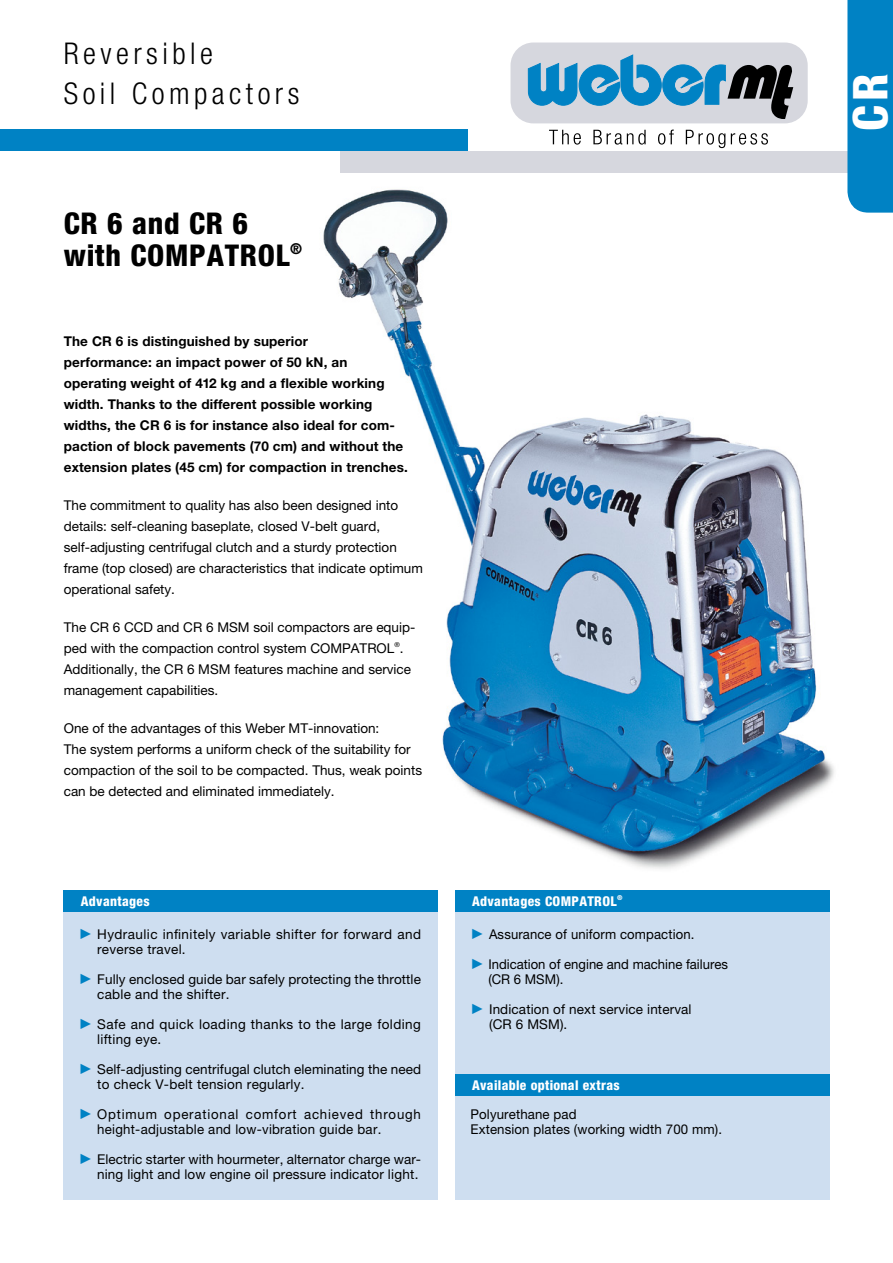
<style>
.page{position:relative;width:893px;height:1263px;background:#fff}
.page>*{position:absolute;margin:0;border:0;box-sizing:border-box;transform-origin:0 0}
.t1{font:800 condensed 48px "Helvetica Neue LT Pro";color:#fff}
.t2{font:300 condensed 30px/40.3px "Helvetica Neue LT Pro";letter-spacing:.15em;color:#000}
.t3{font:800 condensed 30px/31.5px "Helvetica Neue LT Pro";letter-spacing:.025em;color:#000}
.t4{font:13.5px/21px "Helvetica Neue LT Pro";color:#000}
.t5{font:700 13.5px/21px "Helvetica Neue LT Pro";letter-spacing:.01em;color:#000}
.t6{font:13.5px/15px "Helvetica Neue LT Pro";letter-spacing:.03em;color:#000}
.t7{font:13.5px/15px "Helvetica Neue LT Pro";letter-spacing:.06em;color:#000}
.t8{font:800 condensed 13.5px "Helvetica Neue LT Pro";letter-spacing:.025em;color:#fff}
.s1{color:#0082c4}
</style>
<div class="page">
<img style="left:323px;top:172px;width:524px;height:697px">
<div style="left:340px;top:151px;width:553px;height:21px;background:#d6d7de"></div>
<div style="left:0;top:130px;width:468px;height:21px;background:#0082c4"></div>
<div style="left:510px;top:43px;width:298px;height:80px;background:#d6d7de;border-radius:23px"></div>
<svg style="left:528px;top:55px;width:265px;height:64px"></svg>
<svg style="left:549px;top:130px;width:32px;height:15px"></svg>
<svg style="left:593px;top:130px;width:53px;height:15px"></svg>
<svg style="left:658px;top:130px;width:16px;height:15px"></svg>
<svg style="left:686px;top:130px;width:39px;height:18px"></svg>
<svg style="left:731px;top:133px;width:37px;height:12px"></svg>
<div style="left:847px;top:0;width:46px;height:213px;background:#0082c4"></div>
<div style="left:455px;top:898px;width:374px;height:302px;background:#cedef0"></div>
<div style="left:64px;top:898px;width:374px;height:302px;background:#cedef0"></div>
<div style="left:64px;top:890px;width:374px;height:21px;background:#0082c4"></div>
<div style="left:455px;top:1075px;width:374px;height:21px;background:#0082c4"></div>
<div style="left:455px;top:890px;width:374px;height:21px;background:#0082c4"></div>
<h2 class="t2" style="left:64px;top:33px;width:237px">Reversible<br>Soil Compactors</h2>
<h2 class="t3" style="left:64px;top:207px;width:240px">CR 6 and CR 6 with COMPATROL<sup>®</sup></h2>
<p class="t5" style="left:64px;top:330px;width:346px">The CR 6 is distinguished by superior<br>performance: an impact power of 50 kN, an operating weight of 412 kg and a flexible working width. Thanks to the different possible working widths, the CR 6 is for instance also ideal for com&shy;paction of block pavements (70 cm) and without the extension plates (45 cm) for compaction in trenches.</p>
<p class="t4" style="left:64px;top:494px;width:361px">The commitment to quality has also been designed into details: self-cleaning baseplate, closed V-belt guard, self-adjusting centrifugal clutch and a sturdy protection frame (top closed) are characteristics that indicate optimum operational safety.</p>
<p class="t4" style="left:64px;top:616px;width:353px">The CR 6 CCD and CR 6 MSM soil compactors are equip&shy;ped with the compaction control system COMPATROL<sup>®</sup>.<br>Additionally, the CR 6 MSM features machine and service management capabilities.</p>
<p class="t4" style="left:64px;top:717px;width:360px">One of the advantages of this Weber MT-innovation:<br>The system performs a uniform check of the suitability for compaction of the soil to be compacted. Thus, weak points can be detected and eliminated immediately.</p>
<p class="t8" style="left:81px;top:892px;width:70px">Advantages</p>
<p class="t6" style="left:97px;top:927px;width:325px;text-indent:-19px"><span class="s1">✓</span> Hydraulic infinitely variable shifter for forward and reverse travel.</p>
<p class="t4" style="left:97px;top:972px;width:325px;line-height:15px;text-indent:-19px"><span class="s1">✓</span> Fully enclosed guide bar safely protecting the throttle cable and the shifter.</p>
<p class="t6" style="left:97px;top:1017px;width:325px;text-indent:-19px"><span class="s1">✓</span> Safe and quick loading thanks to the large folding lifting eye.</p>
<p class="t4" style="left:97px;top:1062px;width:325px;line-height:15px;text-indent:-19px"><span class="s1">✓</span> Self-adjusting centrifugal clutch eleminating the need to check V-belt tension regularly.</p>
<p class="t7" style="left:97px;top:1107px;width:325px;text-indent:-19px"><span class="s1">✓</span> Optimum operational comfort achieved through height-adjustable and low-vibration guide bar.</p>
<p class="t4" style="left:79px;top:1152px;width:344px;line-height:15px;text-align:right"><span class="s1">✓</span> Electric starter with hourmeter, alternator charge war&shy;ning light and low engine oil pressure indicator light.</p>
<p class="t8" style="left:472px;top:892px;width:152px">Advantages COMPATROL<sup>®</sup></p>
<p class="t4" style="left:470px;top:924px;width:225px"><span class="s1">✓</span> Assurance of uniform compaction.</p>
<p class="t4" style="left:488px;top:957px;width:241px;line-height:15px;text-indent:-18px"><span class="s1">✓</span> Indication of engine and machine failures (CR 6 MSM).</p>
<p class="t4" style="left:489px;top:1002px;width:204px;line-height:15px;text-indent:-19px"><span class="s1">✓</span> Indication of next service interval (CR 6 MSM).</p>
<p class="t8" style="left:472px;top:1077px;width:149px">Available optional extras</p>
<p class="t4" style="left:470px;top:1107px;width:253px;line-height:15px">Polyurethane pad<br>Extension plates (working width 700 mm).</p>
<h1 class="t1" style="left:841px;top:131px;width:58px;rotate:-90deg">CR</h1>
</div>
